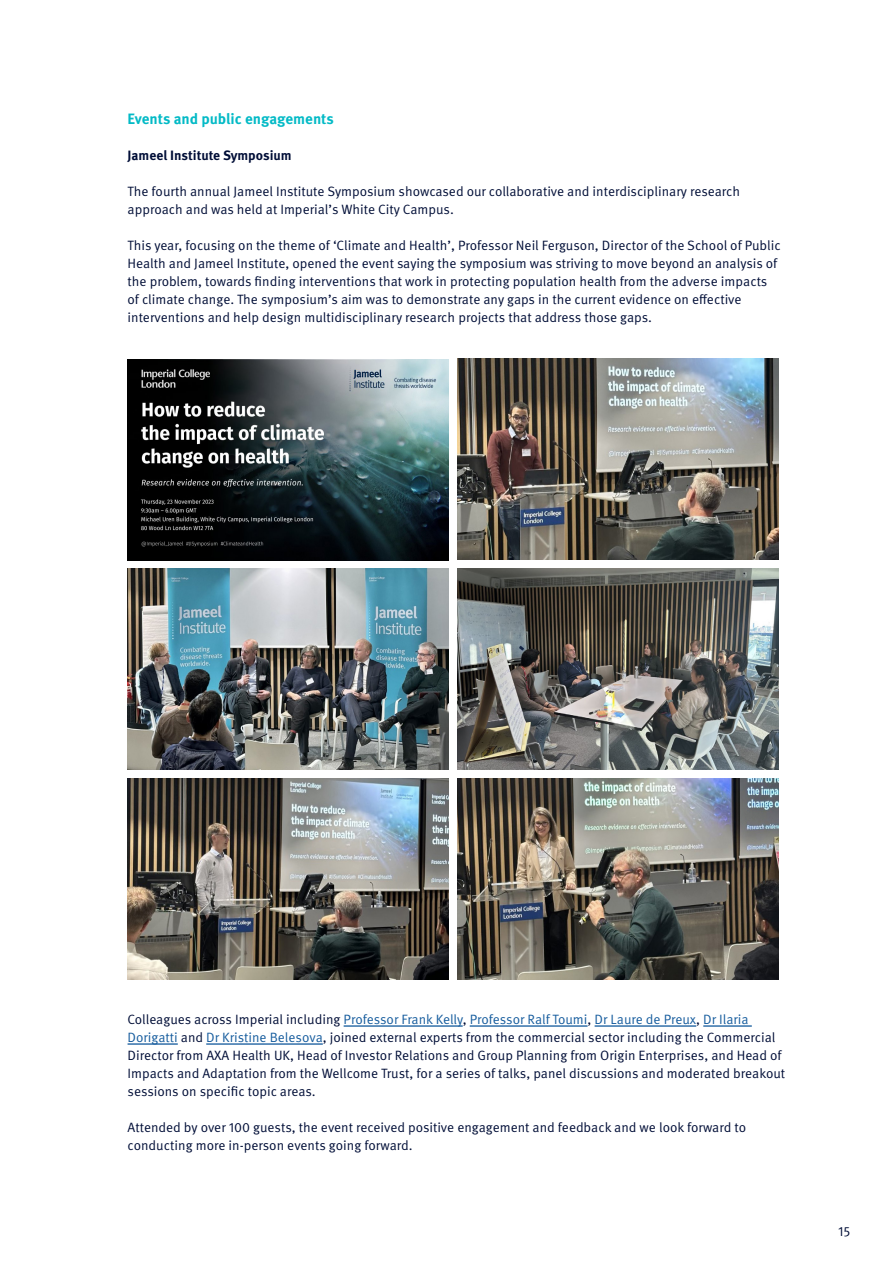
<style>
.page{position:relative;width:893px;height:1263px;background:#fff}
.page>*{position:absolute;margin:0;border:0;box-sizing:border-box;transform-origin:0 0}
.Text__Subhead_2{font:700 15px "Meta OT";color:#03bac6}
.Text__Body_Copy{font:13.5px/18px "Meta OT Norm";color:#000e37}
.Text__Subhead_3{font:700 13.5px "Meta OT";color:#000e37}
.s1{color:#175d9e}
</style>
<div class="page">
<hr style="left:344px;top:1025px;width:119px;height:2px;background:#175d9e">
<hr style="left:470px;top:1025px;width:118px;height:2px;background:#175d9e">
<hr style="left:595px;top:1025px;width:101px;height:2px;background:#175d9e">
<hr style="left:703px;top:1025px;width:49px;height:2px;background:#175d9e">
<hr style="left:128px;top:1043px;width:50px;height:2px;background:#175d9e">
<hr style="left:206px;top:1043px;width:117px;height:2px;background:#175d9e">
<img style="left:457px;top:358px;width:321px;height:201px">
<img style="left:128px;top:359px;width:321px;height:201px">
<img style="left:128px;top:569px;width:321px;height:200px">
<img style="left:457px;top:569px;width:321px;height:200px">
<img style="left:128px;top:778px;width:321px;height:201px">
<img style="left:457px;top:778px;width:321px;height:201px">
<p class="Text__Subhead_2" style="left:128px;top:110px;width:208px">Events and public engagements</p>
<p class="Text__Subhead_3" style="left:128px;top:147px;width:165px">Jameel Institute Symposium</p>
<p class="Text__Body_Copy" style="left:128px;top:183px;width:614px">The fourth annual Jameel Institute Symposium showcased our collaborative and interdisciplinary research approach and was held at Imperial’s White City Campus.</p>
<p class="Text__Body_Copy" style="left:128px;top:237px;width:655px">This year, focusing on the theme of ‘Climate and Health’, Professor Neil Ferguson, Director of the School of Public Health and Jameel Institute, opened the event saying the symposium was striving to move beyond an analysis of the problem, towards finding interventions that work in protecting population health from the adverse impacts of climate change. The symposium’s aim was to demonstrate any gaps in the current evidence on effective interventions and help design multidisciplinary research projects that address those gaps.</p>
<p class="Text__Body_Copy" style="left:128px;top:1011px;width:659px">Colleagues across Imperial including <span class="s1">Professor Frank Kelly</span>, <span class="s1">Professor Ralf Toumi</span>, <span class="s1">Dr Laure de Preux</span>, <span class="s1">Dr Ilaria Dorigatti</span> and <span class="s1">Dr Kristine Belesova</span>, joined external experts from the commercial sector including the Commercial Director from AXA Health UK, Head of Investor Relations and Group Planning from Origin Enterprises, and Head of Impacts and Adaptation from the Wellcome Trust, for a series of talks, panel discussions and moderated breakout sessions on specific topic areas.</p>
<p class="Text__Body_Copy" style="left:128px;top:1119px;width:620px">Attended by over 100 guests, the event received positive engagement and feedback and we look forward to conducting more in-person events going forward.</p>
<p class="Text__Body_Copy" style="left:838px;top:1223px;width:14px">15</p>
</div>
